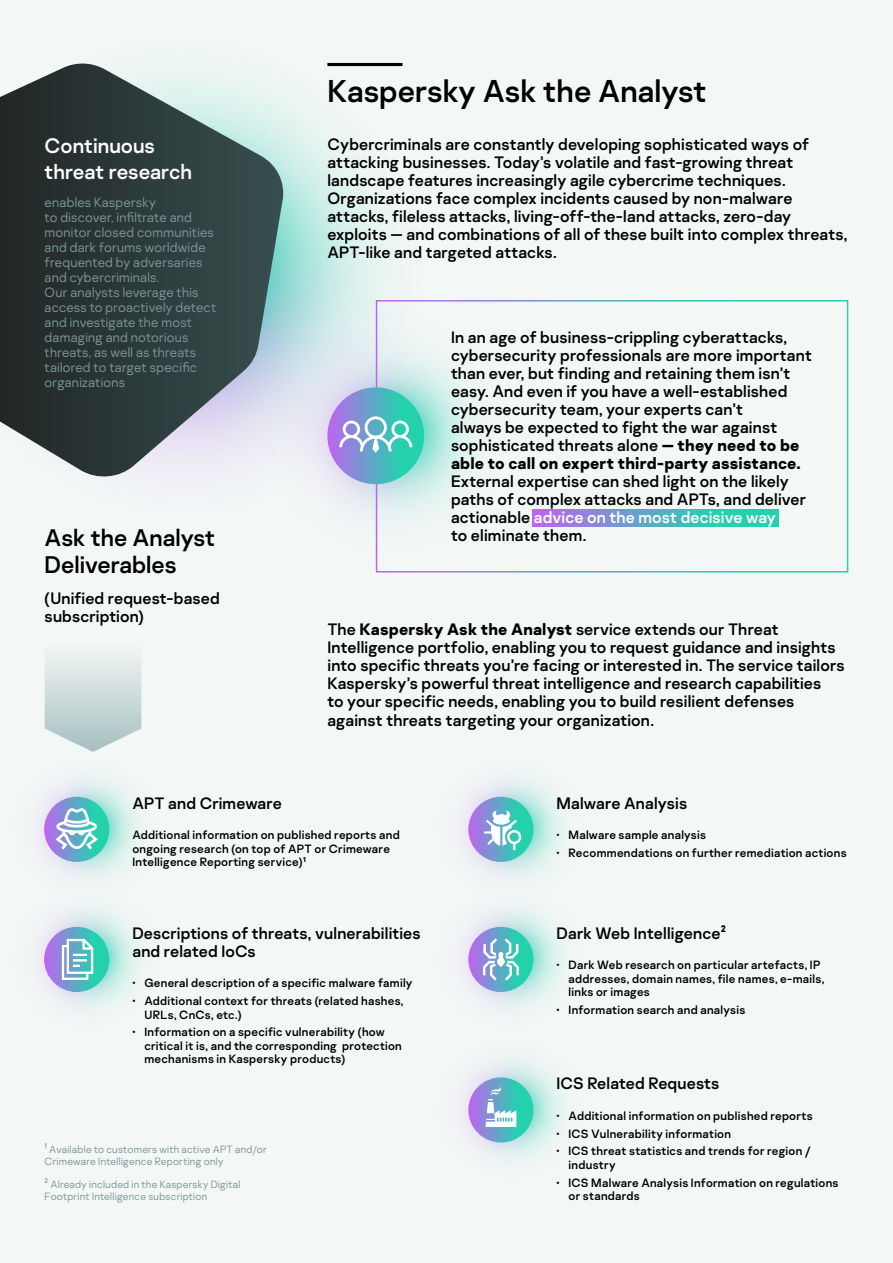
<style>
.page{position:relative;width:893px;height:1263px;background:#f3f7f6}
.page>*{position:absolute;margin:0;border:0;box-sizing:border-box;transform-origin:0 0}
.t1{font:31.5px "Kaspersky Sans";color:#000}
.t2{font:24px/27px "Kaspersky Sans";color:#000}
.t3{font:21px/25.5px "Kaspersky Sans";color:#fff}
.t4{font:16.5px/18px "Kaspersky Sans";letter-spacing:.01em;color:#000}
.t5{font:300 13.5px/15px "Kaspersky Sans";letter-spacing:.015em;color:#7d9696}
.t6{font:12px/13.5px "Kaspersky Sans";letter-spacing:.02em;color:#000}
.t7{font:300 10.5px/12px "Kaspersky Sans";letter-spacing:.025em;color:#7d9696}
.t8{font:6.75px "Kaspersky Sans";color:#7d9696}
.s1{font-weight:700}
.s2{color:#fff}
</style>
<div class="page">
<svg style="left:45px;top:658px;width:96px;height:94px"></svg>
<svg style="left:0;top:64px;width:286px;height:416px;background:#536061"></svg>
<svg style="left:532px;top:509px;width:246px;height:18px;background:#5ea7c6"></svg>
<div style="left:376px;top:300px;width:472px;height:272px;border:2px solid #fff"></div>
<img style="left:269px;top:313px;width:224px;height:242px">
<svg style="left:327px;top:387px;width:97px;height:97px;background:#60a8c6"></svg>
<svg style="left:339px;top:416px;width:73px;height:37px"></svg>
<img style="left:39px;top:778px;width:101px;height:100px">
<img style="left:39px;top:908px;width:101px;height:100px">
<img style="left:463px;top:778px;width:101px;height:100px">
<img style="left:463px;top:1059px;width:101px;height:100px">
<img style="left:463px;top:908px;width:101px;height:100px">
<svg style="left:44px;top:797px;width:65px;height:65px;background:#64a5c8"></svg>
<svg style="left:44px;top:927px;width:65px;height:65px;background:#64a5c8"></svg>
<svg style="left:468px;top:797px;width:65px;height:65px;background:#68a2ca"></svg>
<svg style="left:468px;top:1077px;width:65px;height:65px;background:#63a7c7"></svg>
<svg style="left:468px;top:927px;width:65px;height:65px;background:#64a6c8"></svg>
<svg style="left:484px;top:810px;width:38px;height:40px"></svg>
<svg style="left:61px;top:938px;width:33px;height:43px"></svg>
<svg style="left:483px;top:938px;width:36px;height:42px"></svg>
<svg style="left:56px;top:808px;width:42px;height:41px"></svg>
<svg style="left:485px;top:1086px;width:31px;height:41px"></svg>
<hr style="left:327px;top:63px;width:75px;height:3px;background:#000">
<p class="t3" style="left:45px;top:133px;width:149px">Continuous threat research</p>
<p class="t5" style="left:45px;top:194px;width:173px">enables Kaspersky<br>to discover, infiltrate and monitor closed communities and dark forums worldwide frequented by adversaries and cybercriminals.<br>Our analysts leverage this access to proactively detect and investigate the most damaging and notorious threats, as well as threats tailored to target specific organizations</p>
<h2 class="t2" style="left:45px;top:524px;width:172px">Ask the Analyst<br>Deliverables</h2>
<p class="t4" style="left:45px;top:589px;width:177px">(Unified request-based subscription)</p>
<h1 class="t1" style="left:327px;top:72px;width:381px">Kaspersky Ask the Analyst</h1>
<p class="t4" style="left:327px;top:135px;width:521px">Cybercriminals are constantly developing sophisticated ways of attacking businesses. Today’s volatile and fast-growing threat landscape features increasingly agile cybercrime techniques.<br>Organizations face complex incidents caused by non-malware attacks, fileless attacks, living-off-the-land attacks, zero-day exploits — and combinations of all of these built into complex threats, APT-like and targeted attacks.</p>
<p class="t4" style="left:451px;top:328px;width:362px">In an age of business-crippling cyberattacks, cybersecurity professionals are more important than ever, but finding and retaining them isn’t easy. And even if you have a well-established cybersecurity team, your experts can’t<br>always be expected to fight the war against sophisticated threats alone <span class="s1">— they need to be able to call on expert third-party assistance.</span></p>
<p class="t4" style="left:451px;top:472px;width:357px">External expertise can shed light on the likely paths of complex attacks and APTs, and deliver actionable <span class="s2">advice on the most decisive way<br></span>to eliminate them.</p>
<p class="t4" style="left:327px;top:621px;width:519px">The <span class="s1">Kaspersky Ask the Analyst</span> service extends our Threat Intelligence portfolio, enabling you to request guidance and insights into specific threats you’re facing or interested in. The service tailors Kaspersky’s powerful threat intelligence and research capabilities<br>to your specific needs, enabling you to build resilient defenses against threats targeting your organization.</p>
<p class="t4" style="left:132px;top:794px;width:151px">APT and Crimeware</p>
<p class="t6" style="left:132px;top:828px;width:269px">Additional information on published reports and ongoing research (on top of APT or Crimeware<br>Intelligence Reporting service)<sup>1</sup></p>
<p class="t4" style="left:132px;top:924px;width:290px">Descriptions of threats, vulnerabilities and related IoCs</p>
<p class="t6" style="left:132px;top:976px;width:282px">• General description of a specific malware family</p>
<p class="t6" style="left:144px;top:994px;width:261px;text-indent:-12px">• Additional context for threats (related hashes,<br>URLs, CnCs, etc.)</p>
<p class="t6" style="left:144px;top:1025px;width:259px;text-indent:-12px">• Information on a specific vulnerability (how critical it is, and the corresponding protection mechanisms in Kaspersky products)</p>
<p class="t8" style="left:45px;top:1141px;width:4px">1</p>
<p class="t7" style="left:45px;top:1143px;width:224px;text-indent:5px">Available to customers with active APT and/or<br>Crimeware Intelligence Reporting only</p>
<p class="t8" style="left:45px;top:1177px;width:5px">2</p>
<p class="t7" style="left:45px;top:1178px;width:197px;text-indent:6px">Already included in the Kaspersky Digital<br>Footprint Intelligence subscription</p>
<p class="t4" style="left:557px;top:794px;width:132px">Malware Analysis</p>
<p class="t6" style="left:557px;top:828px;width:151px">• Malware sample analysis</p>
<p class="t6" style="left:557px;top:846px;width:292px">• Recommendations on further remediation actions</p>
<p class="t4" style="left:557px;top:924px;width:171px">Dark Web Intelligence<sup>2</sup></p>
<p class="t6" style="left:569px;top:958px;width:257px;text-indent:-12px">• Dark Web research on particular artefacts, IP addresses, domain names, file names, e-mails, links or images</p>
<p class="t6" style="left:557px;top:1003px;width:190px">• Information search and analysis</p>
<p class="t4" style="left:557px;top:1074px;width:164px">ICS Related Requests</p>
<p class="t6" style="left:557px;top:1109px;width:258px">• Additional information on published reports</p>
<p class="t6" style="left:557px;top:1126px;width:176px">• ICS Vulnerability information</p>
<p class="t6" style="left:569px;top:1144px;width:244px;text-indent:-12px">• ICS threat statistics and trends for region / industry</p>
<p class="t6" style="left:569px;top:1175px;width:271px;text-indent:-12px">• ICS Malware Analysis Information on regulations or standards</p>
</div>
